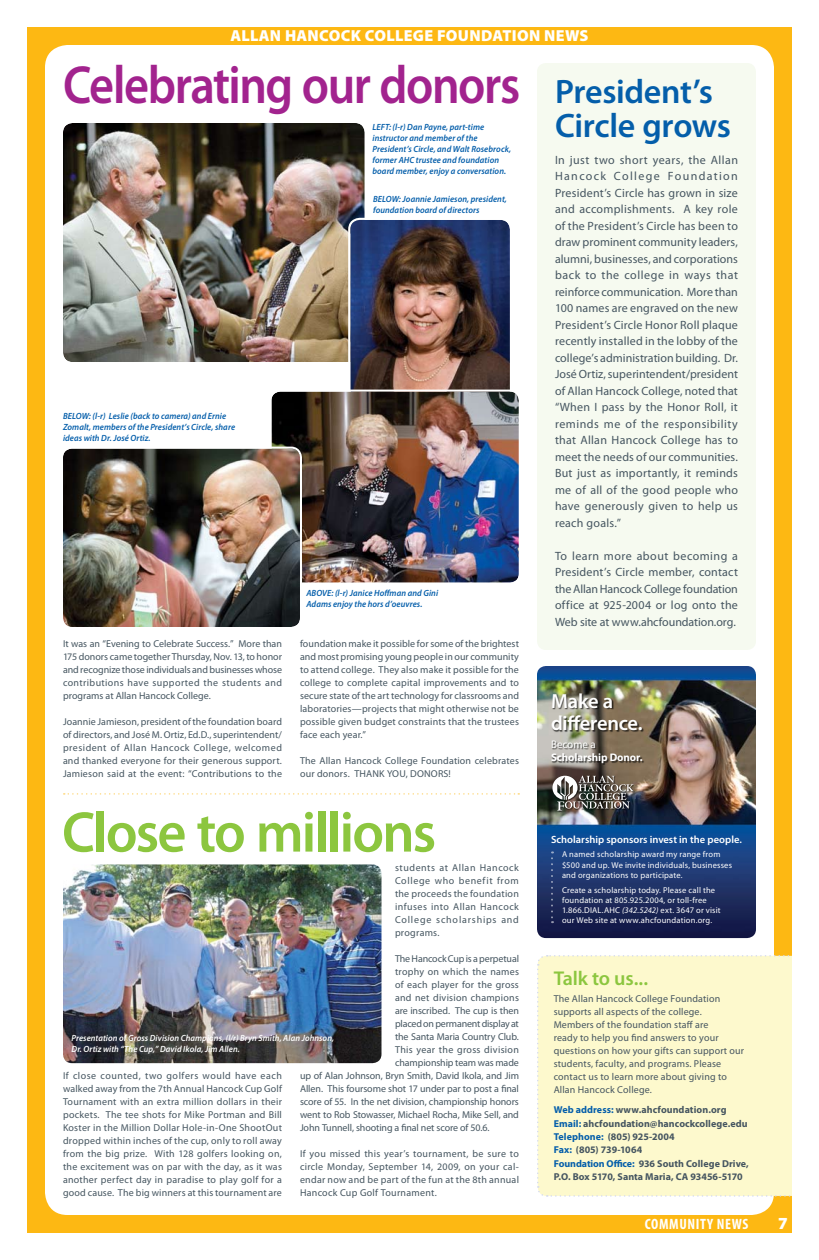
<style>
.page{position:relative;width:819px;height:1260px;background:#fff}
.page>*{position:absolute;margin:0;border:0;box-sizing:border-box;transform-origin:0 0}
.t1{font:600 57.6px "Myriad Pro";letter-spacing:-.035em;color:#8cc63f}
.t2{font:600 53.8px "Myriad Pro";letter-spacing:-.03em;color:#a2238e;scale:.9 1}
.t3{font:600 34px/34px "Myriad Pro";letter-spacing:-.01em;color:#045eaa}
.t4{font:600 20.5px/22px "Myriad Pro";letter-spacing:-.015em;color:#fff}
.t5{font:600 20px "Myriad Pro";letter-spacing:-.01em;color:#8cc63f}
.t6{font:900 17px "Myriad Pro";color:#fff}
.t7{font:900 16px "Myriad Pro";letter-spacing:.015em;color:#fff}
.t8{font:700 condensed 15px "Myriad Pro";letter-spacing:.04em;color:#fff}
.t9{font:12px/16.5px "Myriad Pro";letter-spacing:.02em;color:#455560;text-align:justify}
.t10{font:700 11px "Myriad Pro";letter-spacing:-.005em;color:#fff}
.t11{font:11px "Myriad Pro";color:#fff}
.t12{font:600 10.5px "Myriad Pro";letter-spacing:.005em;color:#fff}
.t13{font:10px/13px "Myriad Pro";letter-spacing:.015em;color:#455560;text-align:justify}
.t14{font:10px "Myriad Pro";letter-spacing:-.01em;color:#455560}
.t15{font:700 10px/13.4px "Myriad Pro";letter-spacing:.005em;color:#455560}
.t16{font:10px "Myriad Pro";letter-spacing:-.02em;color:#455560}
.t17{font:10px "Myriad Pro";letter-spacing:-.015em;color:#455560}
.t18{font:italic 600 9px/11px "Myriad Pro";letter-spacing:.01em;color:#045eaa;scale:.95 1}
.t19{font:italic 600 9px/11px "Myriad Pro";letter-spacing:.01em;color:#fff;scale:.95 1}
.t20{font:8.5px/10.2px "Myriad Pro";letter-spacing:.02em;color:#fff}
.s1{font-style:italic}
.s2{color:#045eaa}
</style>
<div class="page">
<div style="left:27px;top:27px;width:765px;height:1206px;background:#fdb813"></div>
<div style="left:45px;top:45px;width:729px;height:1170px;background:#fff;border-radius:22px"></div>
<svg style="left:64px;top:793px;width:455px;height:2px"></svg>
<div style="left:537px;top:955px;width:255px;height:242px;background:#fdf9cd"></div>
<img style="left:63px;top:864px;width:319px;height:199px;border-radius:9px">
<div style="left:537px;top:63px;width:219px;height:587px;background:#f6faf0;border-radius:9px"></div>
<img style="left:63px;top:123px;width:302px;height:239px;border-radius:10px">
<div style="left:61px;top:121px;width:306px;height:243px;border:2px solid #fff;border-radius:11px"></div>
<img style="left:350px;top:220px;width:160px;height:179px;border-radius:10px">
<div style="left:348px;top:218px;width:164px;height:184px;border:2px solid #fff;border-radius:11px"></div>
<img style="left:271px;top:392px;width:248px;height:191px;border-radius:9px">
<div style="left:269px;top:390px;width:252px;height:195px;border:2px solid #fff;border-radius:10px"></div>
<img style="left:63px;top:449px;width:237px;height:178px;border-radius:9px">
<div style="left:61px;top:447px;width:241px;height:182px;border:2px solid #fff;border-radius:10px"></div>
<img style="left:537px;top:666px;width:219px;height:272px;border-radius:9px">
<div style="left:551px;top:693px;width:93px;height:72px;background:#000;opacity:.66"></div>
<div style="left:552px;top:775px;width:84px;height:38px;background:#000;opacity:.66"></div>
<svg style="left:552px;top:776px;width:82px;height:35px;background:#716e69"></svg>
<svg style="left:551px;top:851px;width:2px;height:72px"></svg>
<h3 class="t7" style="left:230px;top:25px;width:360px">ALLAN HANCOCK COLLEGE FOUNDATION NEWS</h3>
<h2 class="t2" style="left:63px;top:51px;width:510px">Celebrating our donors</h2>
<p class="t18" style="left:372px;top:121px;width:148px">LEFT: (l-r) Dan Payne, part-time instructor and member of the President’s Circle, and Walt Rosebrock, former AHC trustee and foundation board member, enjoy a conversation.</p>
<p class="t18" style="left:373px;top:193px;width:143px">BELOW: Joannie Jamieson, president, foundation board of directors</p>
<p class="t18" style="left:63px;top:410px;width:183px">BELOW: (l-r) Leslie (back to camera) and Ernie<br>Zomalt, members of the President’s Circle, share ideas with Dr. José Ortiz.</p>
<p class="t13" style="left:63px;top:636px;width:221px">It was an “Evening to Celebrate Success.” More than 175 donors came together Thursday, Nov. 13, to honor and recognize those individuals and businesses whose contributions have supported the students and programs at Allan Hancock College.</p>
<p class="t13" style="left:63px;top:714px;width:221px">Joannie Jamieson, president of the foundation board of directors, and José M. Ortiz, Ed.D., superintendent/ president of Allan Hancock College, welcomed and thanked everyone for their generous support.<br>Jamieson said at the event: “Contributions to the</p>
<p class="t18" style="left:306px;top:587px;width:140px">ABOVE: (l-r) Janice Hoffman and Gini<br>Adams enjoy the hors d’oeuvres.</p>
<p class="t13" style="left:300px;top:636px;width:221px">foundation make it possible for some of the brightest and most promising young people in our community to attend college. They also make it possible for the college to complete capital improvements and to secure state of the art technology for classrooms and laboratories—projects that might otherwise not be possible given budget constraints that the trustees face each year.”</p>
<p class="t13" style="left:300px;top:753px;width:220px">The Allan Hancock College Foundation celebrates our donors. THANK YOU, DONORS!</p>
<h1 class="t1" style="left:62px;top:796px;width:376px">Close to millions</h1>
<p class="t13" style="left:395px;top:860px;width:125px">students at Allan Hancock College who benefit from the proceeds the foundation infuses into Allan Hancock College scholarships and programs.</p>
<p class="t17" style="left:395px;top:952px;width:126px">The Hancock Cup is a perpetual</p>
<p class="t13" style="left:395px;top:964px;width:125px">trophy on which the names</p>
<p class="t13" style="left:395px;top:977px;width:125px">of each player for the gross</p>
<p class="t13" style="left:395px;top:990px;width:125px">and net division champions</p>
<p class="t14" style="left:395px;top:1004px;width:125px">are inscribed. The cup is then</p>
<p class="t16" style="left:395px;top:1017px;width:125px">placed on permanent display at</p>
<p class="t14" style="left:395px;top:1030px;width:125px">the Santa Maria Country Club.</p>
<p class="t13" style="left:395px;top:1042px;width:125px">This year the gross division</p>
<p class="t14" style="left:395px;top:1056px;width:125px">championship team was made</p>
<p class="t14" style="left:300px;top:1069px;width:221px">up of Alan Johnson, Bryn Smith, David Ikola, and Jim</p>
<p class="t14" style="left:300px;top:1082px;width:220px">Allen. This foursome shot 17 under par to post a final</p>
<p class="t14" style="left:300px;top:1095px;width:220px">score of 55. In the net division, championship honors</p>
<p class="t14" style="left:300px;top:1108px;width:220px">went to Rob Stowasser, Michael Rocha, Mike Sell, and</p>
<p class="t14" style="left:300px;top:1121px;width:191px">John Tunnell, shooting a final net score of 50.6.</p>
<p class="t13" style="left:300px;top:1146px;width:221px">If you missed this year’s tournament, be sure to circle Monday, September 14, 2009, on your cal&shy;endar now and be part of the fun at the 8th annual Hancock Cup Golf Tournament.</p>
<p class="t19" style="left:72px;top:1032px;width:278px">Presentation of Gross Division Champions, (l/r) Bryn Smith, Alan Johnson,<br>Dr. Ortiz with “The Cup,” David Ikola, Jim Allen.</p>
<p class="t13" style="left:63px;top:1069px;width:221px">If close counted, two golfers would have each walked away from the 7th Annual Hancock Cup Golf Tournament with an extra million dollars in their pockets. The tee shots for Mike Portman and Bill Koster in the Million Dollar Hole-in-One ShootOut dropped within inches of the cup, only to roll away from the big prize. With 128 golfers looking on, the excitement was on par with the day, as it was another perfect day in paradise to play golf for a good cause. The big winners at this tournament are</p>
<h3 class="t3" style="left:555px;top:73px;width:177px">President’s<br>Circle grows</h3>
<p class="t9" style="left:555px;top:151px;width:185px">In just two short years, the Allan Hancock College Foundation President’s Circle has grown in size and accomplishments. A key role of the President’s Circle has been to draw prominent community leaders, alumni, businesses, and corporations back to the college in ways that reinforce communication. More than 100 names are engraved on the new President’s Circle Honor Roll plaque recently installed in the lobby of the college’s administration building. Dr.<br>José Ortiz, superintendent/president of Allan Hancock College, noted that “When I pass by the Honor Roll, it reminds me of the responsibility that Allan Hancock College has to meet the needs of our communities.<br>But just as importantly, it reminds me of all of the good people who have generously given to help us reach goals.”</p>
<p class="t9" style="left:555px;top:547px;width:185px">To learn more about becoming a President’s Circle member, contact the Allan Hancock College foundation office at 925-2004 or log onto the Web site at www.ahcfoundation.org.</p>
<h3 class="t4" style="left:551px;top:690px;width:93px">Make a difference.</h3>
<p class="t11" style="left:551px;top:738px;width:46px">Become a</p>
<p class="t10" style="left:551px;top:750px;width:93px">Scholarship Donor.</p>
<p class="t12" style="left:551px;top:833px;width:192px">Scholarship sponsors invest in the people.</p>
<p class="t20" style="left:562px;top:849px;width:172px">A named scholarship award my range from $500 and up. We invite individuals, businesses and organizations to participate.</p>
<p class="t20" style="left:562px;top:884px;width:160px">Create a scholarship today. Please call the foundation at 805.925.2004, or toll-free 1.866.DIAL.AHC <span class="s1">(342.5242)</span> ext. 3647 or visit our Web site at www.ahcfoundation.org.</p>
<h3 class="t5" style="left:554px;top:966px;width:96px">Talk to us...</h3>
<p class="t13" style="left:554px;top:992px;width:192px;text-align:left">The Allan Hancock College Foundation supports all aspects of the college.<br>Members of the foundation staff are<br>ready to help you find answers to your questions on how your gifts can support our students, faculty, and programs. Please contact us to learn more about giving to Allan Hancock College.</p>
<p class="t15" style="left:554px;top:1103px;width:197px"><span class="s2">Web address:</span> www.ahcfoundation.org <span class="s2">Email:</span> ahcfoundation@hancockcollege.edu <span class="s2">Telephone:</span> (805) 925-2004<br><span class="s2">Fax:</span> (805) 739-1064<br><span class="s2">Foundation Office:</span> 936 South College Drive, P.O. Box 5170, Santa Maria, CA 93456-5170</p>
<h3 class="t8" style="left:645px;top:1215px;width:105px">COMMUNITY NEWS</h3>
<h3 class="t6" style="left:778px;top:1212px;width:11px">7</h3>
</div>
